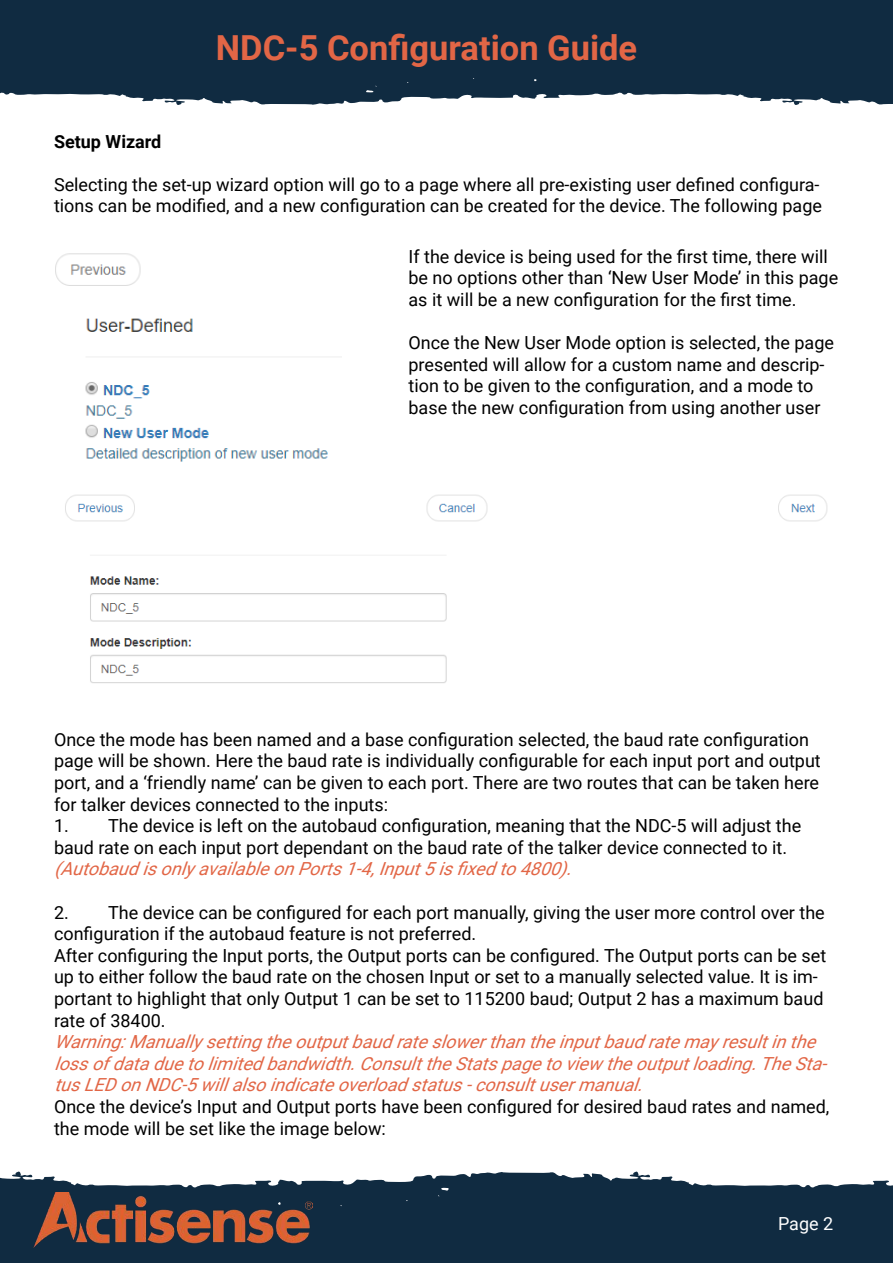
<style>
.page{position:relative;width:893px;height:1263px;background:#fff}
.page>*{position:absolute;margin:0;border:0;box-sizing:border-box;transform-origin:0 0}
.t1{font:700 34.5px "Roboto";color:#e26646}
.t2{font:18px/21.6px "Roboto";color:#000}
.t3{font:italic 18px/21.6px "Roboto";color:#e26646}
.t4{font:700 18px "Roboto";color:#000}
.t5{font:18px "Roboto";color:#fff}
</style>
<div class="page">
<svg style="left:0;top:1171px;width:893px;height:92px;background:#2f475a"></svg>
<img style="left:33px;top:1193px;width:280px;height:55px">
<svg style="left:0;top:0;width:893px;height:105px;background:#1f384d"></svg>
<img style="left:55px;top:253px;width:273px;height:209px">
<img style="left:65px;top:494px;width:763px;height:189px">
<h1 class="t1" style="left:216px;top:24px;width:423px">NDC-5 Configuration Guide</h1>
<p class="t4" style="left:54px;top:129px;width:109px">Setup Wizard</p>
<p class="t2" style="left:54px;top:173px;width:769px">Selecting the set-up wizard option will go to a page where all pre-existing user defined configura&shy;tions can be modified, and a new configuration can be created for the device. The following page</p>
<p class="t2" style="left:408px;top:245px;width:431px">If the device is being used for the first time, there will be no options other than ‘New User Mode’ in this page as it will be a new configuration for the first time.</p>
<p class="t2" style="left:408px;top:331px;width:427px">Once the New User Mode option is selected, the page presented will allow for a custom name and descrip&shy;tion to be given to the configuration, and a mode to base the new configuration from using another user</p>
<p class="t2" style="left:54px;top:728px;width:768px">Once the mode has been named and a base configuration selected, the baud rate configuration page will be shown. Here the baud rate is individually configurable for each input port and output port, and a ‘friendly name’ can be given to each port. There are two routes that can be taken here for talker devices connected to the inputs:</p>
<p class="t2" style="left:54px;top:814px;width:749px">1. The device is left on the autobaud configuration, meaning that the NDC-5 will adjust the baud rate on each input port dependant on the baud rate of the talker device connected to it.</p>
<p class="t3" style="left:54px;top:857px;width:527px">(AutobaudisonlyavailableonPorts1-4,Input5isfixedto4800).</p>
<p class="t2" style="left:54px;top:901px;width:774px">2. The device can be configured for each port manually, giving the user more control over the configuration if the autobaud feature is not preferred.<br>After configuring the Input ports, the Output ports can be configured. The Output ports can be set up to either follow the baud rate on the chosen Input or set to a manually selected value. It is im&shy;portant to highlight that only Output 1 can be set to 115200 baud; Output 2 has a maximum baud rate of 38400.</p>
<p class="t3" style="left:54px;top:1030px;width:781px">Warning:Manuallysettingtheoutputbaudrateslowerthantheinputbaudratemayresultinthe lossofdataduetolimitedbandwidth.ConsulttheStatspagetoviewtheoutputloading.TheSta&shy;tusLEDonNDC-5willalsoindicateoverloadstatus-consultusermanual.</p>
<p class="t2" style="left:54px;top:1095px;width:777px">Once the device’s Input and Output ports have been configured for desired baud rates and named, the mode will be set like the image below:</p>
<p class="t5" style="left:778px;top:1211px;width:57px">Page 2</p>
</div>
